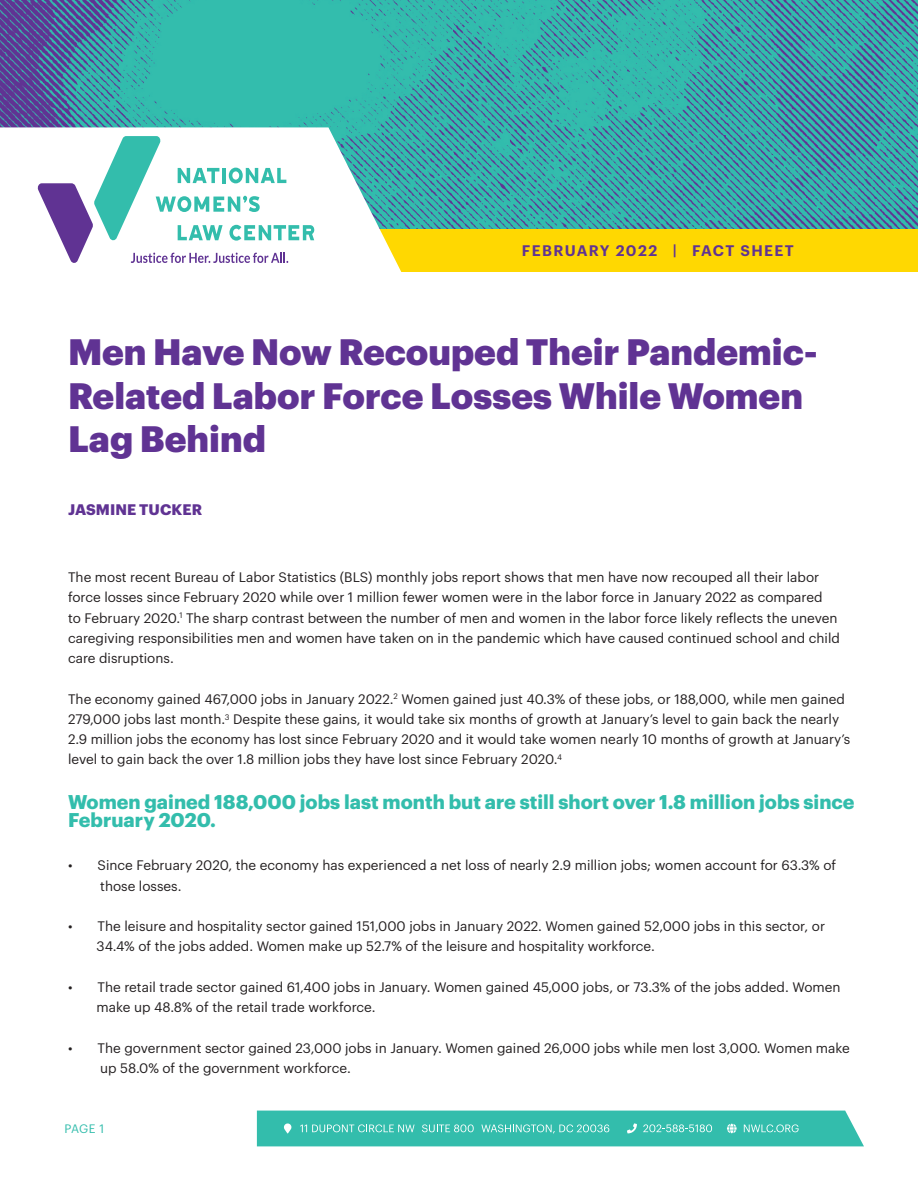
<style>
.page{position:relative;width:918px;height:1188px;background:#fff}
.page>*{position:absolute;margin:0;border:0;box-sizing:border-box;transform-origin:0 0}
.MAIN_TITLE{font:900 36px/43.5px "Graphik";color:#603393}
.BODY_TEXT_SUBTITLE{font:700 19.5px/18px "Graphik";color:#33bdac}
.t1{font:600 15px "Graphik";letter-spacing:.095em;color:#603393}
.MAIN_TITLE-2{font:700 15px "Graphik";letter-spacing:.005em;color:#603393}
.BODY_TEXT{font:13.5px/20.2px "Graphik";color:#231f20}
.t2{font:12px "Graphik";color:#33bdac}
</style>
<div class="page">
<img style="left:0;top:0;width:918px;height:229px">
<div style="left:365px;top:229px;width:553px;height:42px;background:#ffd801"></div>
<svg style="left:0;top:127px;width:417px;height:145px"></svg>
<svg style="left:257px;top:1111px;width:607px;height:35px;background:#40c1b1"></svg>
<svg style="left:37px;top:136px;width:277px;height:128px"></svg>
<p class="t1" style="left:522px;top:239px;width:274px">FEBRUARY 2022 | FACT SHEET</p>
<p class="MAIN_TITLE" style="left:68px;top:327px;width:751px">Men Have Now Recouped Their Pandemic-<br>Related Labor Force Losses While Women<br>Lag Behind</p>
<p class="MAIN_TITLE-2" style="left:68px;top:498px;width:136px">JASMINE TUCKER</p>
<p class="BODY_TEXT" style="left:68px;top:566px;width:773px">The most recent Bureau of Labor Statistics (BLS) monthly jobs report shows that men have now recouped all their labor force losses since February 2020 while over 1 million fewer women were in the labor force in January 2022 as compared<br>to February 2020.<sup>1</sup> The sharp contrast between the number of men and women in the labor force likely reflects the uneven caregiving responsibilities men and women have taken on in the pandemic which have caused continued school and child care disruptions.</p>
<p class="BODY_TEXT" style="left:68px;top:688px;width:784px">The economy gained 467,000 jobs in January 2022.<sup>2</sup> Women gained just 40.3% of these jobs, or 188,000, while men gained 279,000 jobs last month.<sup>3</sup> Despite these gains, it would take six months of growth at January’s level to gain back the nearly 2.9 million jobs the economy has lost since February 2020 and it would take women nearly 10 months of growth at January’s level to gain back the over 1.8 million jobs they have lost since February 2020.<sup>4</sup></p>
<p class="BODY_TEXT_SUBTITLE" style="left:68px;top:792px;width:788px">Women gained 188,000 jobs last month but are still short over 1.8 million jobs since<br>February 2020.</p>
<p class="BODY_TEXT" style="left:100px;top:854px;width:737px;text-indent:-32px">• Since February 2020, the economy has experienced a net loss of nearly 2.9 million jobs; women account for 63.3% of those losses.</p>
<p class="BODY_TEXT" style="left:97px;top:915px;width:730px;text-indent:-29px">• The leisure and hospitality sector gained 151,000 jobs in January 2022. Women gained 52,000 jobs in this sector, or<br>34.4% of the jobs added. Women make up 52.7% of the leisure and hospitality workforce.</p>
<p class="BODY_TEXT" style="left:97px;top:976px;width:745px;text-indent:-29px">• The retail trade sector gained 61,400 jobs in January. Women gained 45,000 jobs, or 73.3% of the jobs added. Women make up 48.8% of the retail trade workforce.</p>
<p class="BODY_TEXT" style="left:100px;top:1037px;width:751px;text-indent:-32px">• The government sector gained 23,000 jobs in January. Women gained 26,000 jobs while men lost 3,000. Women make up 58.0% of the government workforce.</p>
<p class="t2" style="left:65px;top:1120px;width:41px">PAGE 1</p>
</div>
